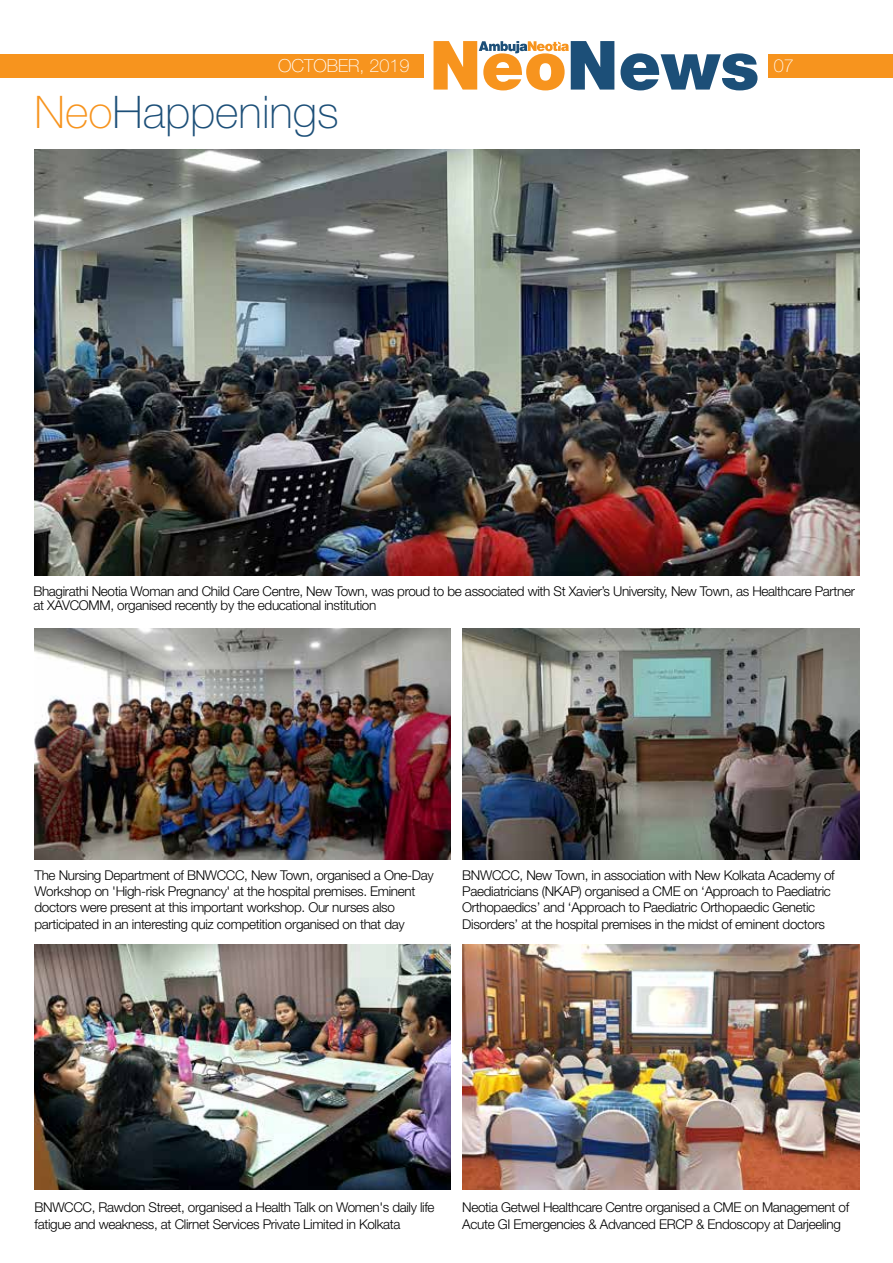
<style>
.page{position:relative;width:893px;height:1263px;background:#fff}
.page>*{position:absolute;margin:0;border:0;box-sizing:border-box;transform-origin:0 0}
.t1{font:100 45px "Helvetica Neue LT Std";color:#1c4f78}
.t2{font:100 18px "Helvetica Neue LT Std";color:#fff}
.t3{font:300 13.5px/16.2px "Helvetica Neue LT Std";letter-spacing:-.025em;color:#000}
.s1{color:#f7941e}
</style>
<div class="page">
<div style="left:0;top:54px;width:893px;height:24px;background:#f7941e"></div>
<div style="left:424px;top:26px;width:344px;height:78px;background:#fff"></div>
<svg style="left:434px;top:41px;width:323px;height:49px"></svg>
<img style="left:34px;top:149px;width:825px;height:426px">
<img style="left:34px;top:945px;width:416px;height:245px">
<img style="left:462px;top:945px;width:397px;height:245px">
<img style="left:462px;top:628px;width:397px;height:232px">
<img style="left:34px;top:628px;width:416px;height:232px">
<h2 class="t2" style="left:278px;top:55px;width:133px">OCTOBER, 2019</h2>
<h1 class="t1" style="left:35px;top:87px;width:306px"><span class="s1">Neo</span>Happenings</h1>
<h2 class="t2" style="left:774px;top:55px;width:22px">07</h2>
<p class="t3" style="left:33px;top:584px;width:823px;line-height:14.2px">Bhagirathi Neotia Woman and Child Care Centre, New Town, was proud to be associated with St Xavier’s University, New Town, as Healthcare Partner at XAVCOMM, organised recently by the educational institution</p>
<p class="t3" style="left:35px;top:867px;width:401px">The Nursing Department of BNWCCC, New Town, organised a One-Day Workshop on 'High-risk Pregnancy' at the hospital premises. Eminent doctors were present at this important workshop. Our nurses also participated in an interesting quiz competition organised on that day</p>
<p class="t3" style="left:462px;top:867px;width:374px">BNWCCC, New Town, in association with New Kolkata Academy of Paediatricians (NKAP) organised a CME on ‘Approach to Paediatric Orthopaedics’ and ‘Approach to Paediatric Orthopaedic Genetic Disorders’ at the hospital premises in the midst of eminent doctors</p>
<p class="t3" style="left:35px;top:1199px;width:402px">BNWCCC, Rawdon Street, organised a Health Talk on Women's daily life fatigue and weakness, at Clirnet Services Private Limited in Kolkata</p>
<p class="t3" style="left:462px;top:1199px;width:388px">Neotia Getwel Healthcare Centre organised a CME on Management of<br>Acute GI Emergencies &amp; Advanced ERCP &amp; Endoscopy at Darjeeling</p>
</div>
